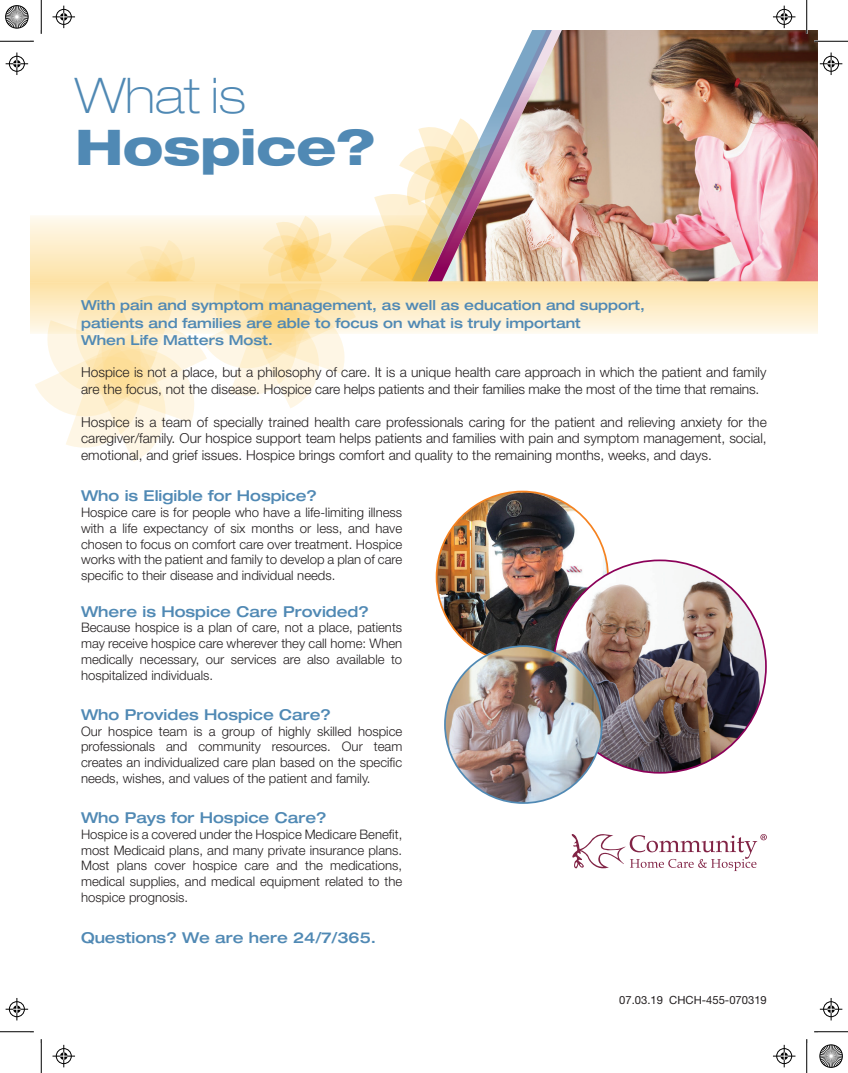
<style>
.page{position:relative;width:848px;height:1073px;background:#fff}
.page>*{position:absolute;margin:0;border:0;box-sizing:border-box;transform-origin:0 0}
.t1{font:800 expanded 49.25px "Helvetica Neue LT Std";letter-spacing:-.005em;color:#5089b4}
.t2{font:100 expanded 49.25px "Helvetica Neue LT Std";color:#5089b4}
.t3{font:500 expanded 15px "Helvetica Neue LT Std";color:#5089b4}
.t4{font:300 13.75px/16.5px "Helvetica Neue LT Std";color:#231f20}
.t5{font:500 expanded 13.75px/17.5px "Helvetica Neue LT Std";color:#5089b4}
.t6{font:300 13.12px/15.8px "Helvetica Neue LT Std";color:#231f20;text-align:justify}
.t7{font:11.25px "Helvetica Neue LT Std";color:#231f20}
</style>
<div class="page">
<img style="left:561px;top:30px;width:257px;height:251px">
<svg style="left:561px;top:282px;width:257px;height:52px;background:#fdedc8"></svg>
<svg style="left:571px;top:834px;width:195px;height:37px"></svg>
<img style="left:436px;top:491px;width:172px;height:172px;border-radius:86px">
<img style="left:553px;top:560px;width:213px;height:212px;border-radius:106px">
<img style="left:445px;top:646px;width:156px;height:157px;border-radius:78px">
<hr style="left:814px;top:40px;width:34px;height:2px;background:#fff">
<hr style="left:805px;top:0;width:2px;height:34px;background:#fff">
<hr style="left:0;top:41px;width:34px;height:1px;background:#000">
<hr style="left:814px;top:41px;width:34px;height:1px;background:#000">
<hr style="left:0;top:1031px;width:34px;height:1px;background:#000">
<hr style="left:814px;top:1031px;width:34px;height:1px;background:#000">
<hr style="left:41px;top:0;width:1px;height:34px;background:#000">
<hr style="left:41px;top:1039px;width:1px;height:33px;background:#000">
<hr style="left:806px;top:0;width:1px;height:34px;background:#000">
<hr style="left:806px;top:1039px;width:1px;height:33px;background:#000">
<svg style="left:773px;top:6px;width:22px;height:22px"></svg>
<svg style="left:52px;top:1044px;width:23px;height:23px"></svg>
<svg style="left:773px;top:1044px;width:22px;height:23px"></svg>
<svg style="left:6px;top:998px;width:22px;height:22px"></svg>
<svg style="left:819px;top:52px;width:23px;height:23px"></svg>
<svg style="left:819px;top:998px;width:23px;height:22px"></svg>
<svg style="left:4px;top:4px;width:557px;height:458px"></svg>
<svg style="left:819px;top:1044px;width:24px;height:24px"></svg>
<h1 class="t2" style="left:75px;top:66px;width:172px">What is</h1>
<h1 class="t1" style="left:75px;top:116px;width:302px">Hospice?</h1>
<p class="t5" style="left:81px;top:296px;width:565px">With pain and symptom management, as well as education and support, patients and families are able to focus on what is truly important<br>When Life Matters Most.</p>
<p class="t4" style="left:81px;top:364px;width:687px">Hospice is not a place, but a philosophy of care. It is a unique health care approach in which the patient and family are the focus, not the disease. Hospice care helps patients and their families make the most of the time that remains.</p>
<p class="t4" style="left:81px;top:413px;width:687px;text-align:justify">Hospice is a team of specially trained health care professionals caring for the patient and relieving anxiety for the caregiver/family. Our hospice support team helps patients and families with pain and symptom management, social, emotional, and grief issues. Hospice brings comfort and quality to the remaining months, weeks, and days.</p>
<p class="t3" style="left:81px;top:486px;width:237px">Who is Eligible for Hospice?</p>
<p class="t6" style="left:81px;top:504px;width:323px">Hospice care is for people who have a life-limiting illness with a life expectancy of six months or less, and have chosen to focus on comfort care over treatment. Hospice works with the patient and family to develop a plan of care specific to their disease and individual needs.</p>
<p class="t3" style="left:81px;top:602px;width:289px">Where is Hospice Care Provided?</p>
<p class="t6" style="left:81px;top:619px;width:323px">Because hospice is a plan of care, not a place, patients may receive hospice care wherever they call home: When medically necessary, our services are also available to hospitalized individuals.</p>
<p class="t3" style="left:81px;top:705px;width:251px">Who Provides Hospice Care?</p>
<p class="t6" style="left:81px;top:723px;width:323px">Our hospice team is a group of highly skilled hospice professionals and community resources. Our team creates an individualized care plan based on the specific needs, wishes, and values of the patient and family.</p>
<p class="t3" style="left:81px;top:808px;width:247px">Who Pays for Hospice Care?</p>
<p class="t6" style="left:81px;top:826px;width:323px">Hospice is a covered under the Hospice Medicare Benefit, most Medicaid plans, and many private insurance plans.<br>Most plans cover hospice care and the medications, medical supplies, and medical equipment related to the hospice prognosis.</p>
<p class="t3" style="left:81px;top:927px;width:296px">Questions? We are here 24/7/365.</p>
<p class="t7" style="left:619px;top:993px;width:149px">07.03.19 CHCH-455-070319</p>
</div>
